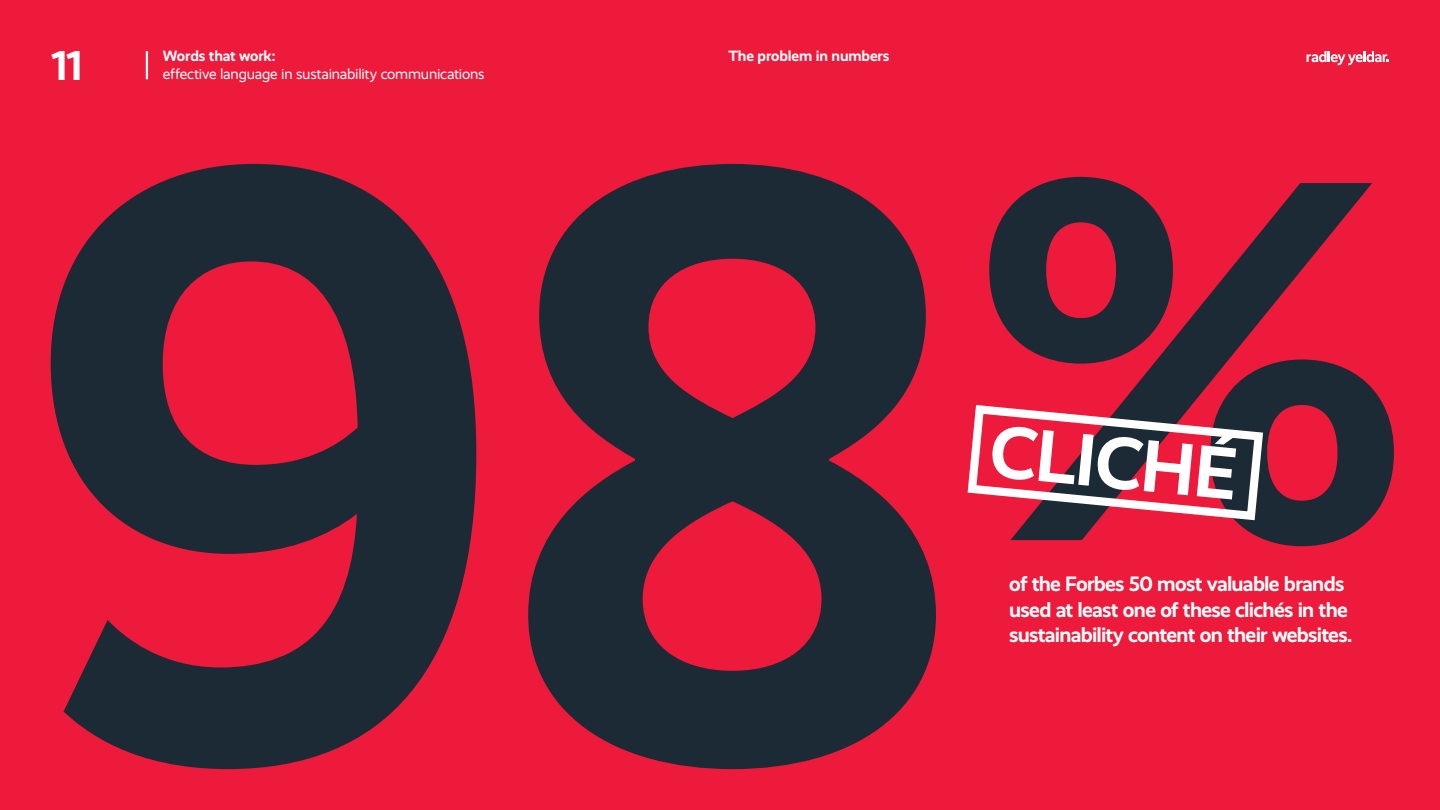
<style>
.page{position:relative;width:1440px;height:810px;background:#ed1a3b}
.page>*{position:absolute;margin:0;border:0;box-sizing:border-box;transform-origin:0 0}
.t1{font:700 847.8px "Realist";color:#1b2a35}
.t2{font:700 74.1px "Realist";color:#fff}
.t3{font:700 42px "Realist";color:#fff}
.t4{font:700 21px/25.5px "Realist";letter-spacing:-.035em;color:#fff}
.t5{font:15px "Realist";letter-spacing:-.015em;color:#fff}
.t6{font:700 15px "Realist";letter-spacing:-.01em;color:#fff}
</style>
<div class="page">
<svg style="left:1306px;top:51px;width:83px;height:14px"></svg>
<hr style="left:146px;top:51px;width:2px;height:28px;background:#fff">
<svg style="left:989px;top:177px;width:405px;height:369px"></svg>
<svg style="left:967px;top:401px;width:300px;height:124px"></svg>
<p class="t6" style="left:163px;top:47px;width:114px">Words that work:</p>
<p class="t5" style="left:163px;top:66px;width:323px">effective language in sustainability communications</p>
<h3 class="t3" style="left:51px;top:41px;width:33px">11</h3>
<p class="t6" style="left:728px;top:47px;width:163px">The problem in numbers</p>
<h1 class="t1" style="left:24px;top:-26px;width:945px">98</h1>
<h2 class="t2" style="left:993px;top:408px;width:249px;rotate:5deg">CLICHÉ</h2>
<p class="t4" style="left:1009px;top:571px;width:340px">of the Forbes 50 most valuable brands used at least one of these clichés in the</p>
<p class="t4" style="left:1009px;top:622px;width:345px">sustainability content on their websites.</p>
</div>
